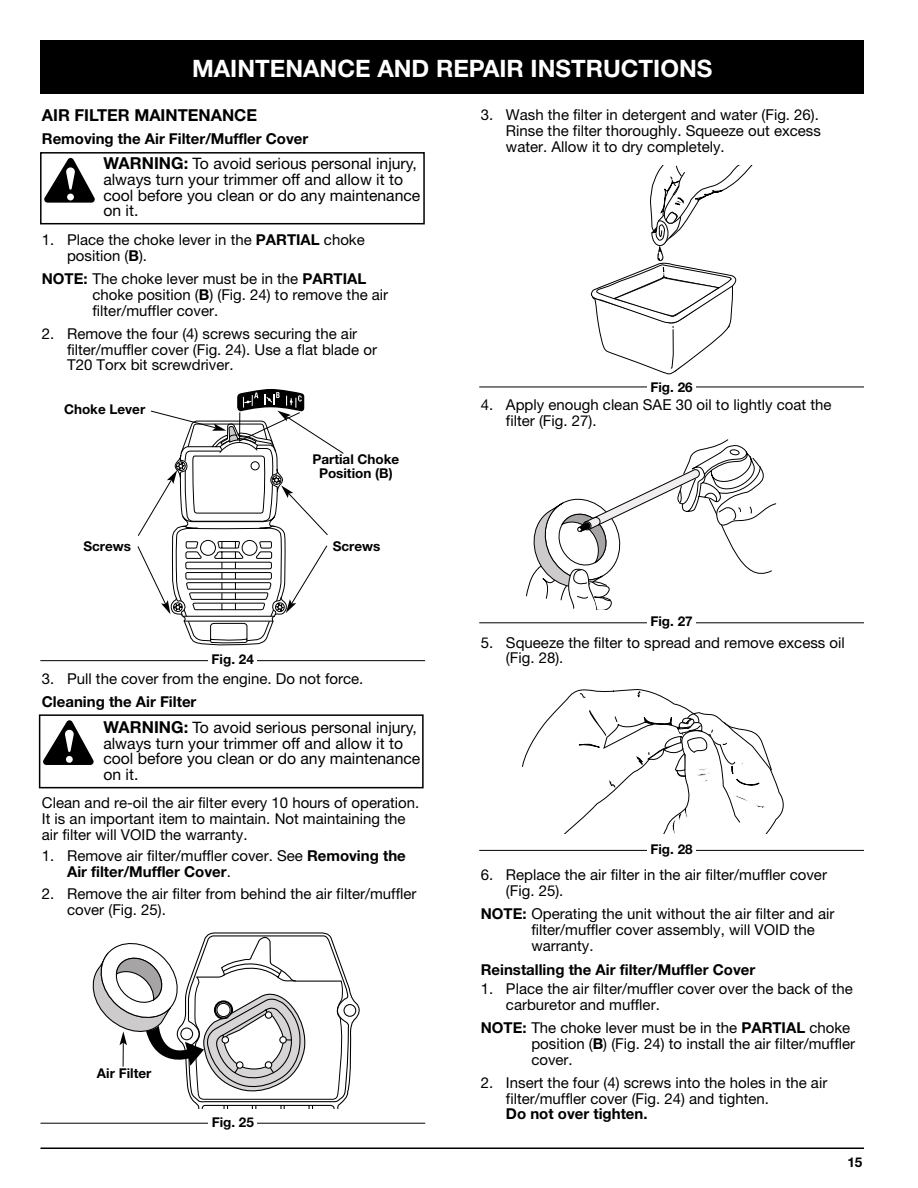
<style>
.page{position:relative;width:918px;height:1188px;background:#fff}
.page>*{position:absolute;margin:0;border:0;box-sizing:border-box;transform-origin:0 0}
.t1{font:700 24px "Helvetica Neue";color:#fff}
.t2{font:700 16.5px "Helvetica Neue";color:#000}
.t3{font:15.75px/15.8px "Helvetica Neue";color:#000}
.t4{font:15px/15.8px "Helvetica Neue";color:#000}
.t5{font:700 15px "Helvetica Neue";color:#000}
.t6{font:700 13.5px/14.2px "Helvetica Neue";color:#000;text-align:center}
.s1{font-weight:700;font-size:16.5px}
.s2{font-weight:700}
</style>
<div class="page">
<div style="left:40px;top:40px;width:824px;height:54px;background:#000"></div>
<hr style="left:40px;top:1148px;width:824px;height:1px;background:#000">
<hr style="left:40px;top:1123px;width:385px;height:1px;background:#000">
<div style="left:209px;top:1112px;width:48px;height:22px;background:#fff"></div>
<hr style="left:479px;top:387px;width:385px;height:1px;background:#000">
<div style="left:647px;top:376px;width:49px;height:22px;background:#fff"></div>
<hr style="left:479px;top:623px;width:385px;height:1px;background:#000">
<div style="left:647px;top:612px;width:49px;height:22px;background:#fff"></div>
<svg style="left:526px;top:440px;width:251px;height:169px"></svg>
<svg style="left:590px;top:165px;width:163px;height:210px"></svg>
<svg style="left:92px;top:932px;width:268px;height:176px"></svg>
<svg style="left:43px;top:720px;width:51px;height:45px"></svg>
<div style="left:39px;top:714px;width:385px;height:74px;border:2px solid #000"></div>
<hr style="left:40px;top:660px;width:385px;height:1px;background:#000">
<div style="left:209px;top:650px;width:48px;height:21px;background:#fff"></div>
<svg style="left:137px;top:388px;width:207px;height:258px"></svg>
<svg style="left:44px;top:158px;width:51px;height:45px"></svg>
<div style="left:40px;top:152px;width:385px;height:72px;border:2px solid #000"></div>
<svg style="left:522px;top:689px;width:262px;height:145px"></svg>
<hr style="left:479px;top:850px;width:385px;height:1px;background:#000">
<div style="left:647px;top:840px;width:49px;height:21px;background:#fff"></div>
<h1 class="t1" style="left:192px;top:60px;width:522px">MAINTENANCE AND REPAIR INSTRUCTIONS</h1>
<p class="t2" style="left:42px;top:110px;width:217px">AIR FILTER MAINTENANCE</p>
<p class="t5" style="left:42px;top:133px;width:268px">Removing the Air Filter/Muffler Cover</p>
<p class="t3" style="left:103px;top:157px;width:319px"><span class="s1">WARNING:</span> To avoid serious personal injury, always turn your trimmer off and allow it to cool before you clean or do any maintenance on it.</p>
<p class="t4" style="left:67px;top:233px;width:299px;text-indent:-25px">1. Place the choke lever in the <span class="s2">PARTIAL</span> choke position (<span class="s2">B</span>).</p>
<p class="t4" style="left:92px;top:272px;width:297px;text-indent:-51px"><span class="s2">NOTE:</span> The choke lever must be in the <span class="s2">PARTIAL </span>choke position (<span class="s2">B</span>) (Fig. 24) to remove the air filter/muffler cover.</p>
<p class="t4" style="left:67px;top:327px;width:311px;text-indent:-25px">2. Remove the four (4) screws securing the air filter/muffler cover (Fig. 24). Use a flat blade or<br>T20 Torx bit screwdriver.</p>
<p class="t6" style="left:64px;top:404px;width:83px">Choke Lever</p>
<p class="t6" style="left:312px;top:453px;width:88px">Partial Choke<br>Position (B)</p>
<p class="t6" style="left:83px;top:541px;width:49px">Screws</p>
<p class="t6" style="left:333px;top:540px;width:49px">Screws</p>
<p class="t6" style="left:212px;top:653px;width:44px">Fig. 24</p>
<p class="t4" style="left:42px;top:672px;width:323px">3. Pull the cover from the engine. Do not force.</p>
<p class="t5" style="left:42px;top:697px;width:156px">Cleaning the Air Filter</p>
<p class="t3" style="left:103px;top:721px;width:319px"><span class="s1">WARNING:</span> To avoid serious personal injury, always turn your trimmer off and allow it to cool before you clean or do any maintenance on it.</p>
<p class="t4" style="left:42px;top:797px;width:379px">Clean and re-oil the air filter every 10 hours of operation.<br>It is an important item to maintain. Not maintaining the air filter will VOID the warranty.</p>
<p class="t4" style="left:67px;top:849px;width:340px;text-indent:-25px">1. Remove air filter/muffler cover. See <span class="s2">Removing the<br>Air filter/Muffler Cover</span>.</p>
<p class="t4" style="left:67px;top:887px;width:351px;text-indent:-25px">2. Remove the air filter from behind the air filter/muffler cover (Fig. 25).</p>
<p class="t6" style="left:97px;top:1068px;width:56px">Air Filter</p>
<p class="t6" style="left:212px;top:1116px;width:44px">Fig. 25</p>
<p class="t4" style="left:506px;top:108px;width:316px;text-indent:-25px">3. Wash the filter in detergent and water (Fig. 26).<br>Rinse the filter thoroughly. Squeeze out excess water. Allow it to dry completely.</p>
<p class="t6" style="left:651px;top:381px;width:44px">Fig. 26</p>
<p class="t4" style="left:506px;top:399px;width:327px;text-indent:-25px">4. Apply enough clean SAE 30 oil to lightly coat the filter (Fig. 27).</p>
<p class="t6" style="left:651px;top:615px;width:44px">Fig. 27</p>
<p class="t4" style="left:506px;top:636px;width:340px;text-indent:-25px">5. Squeeze the filter to spread and remove excess oil (Fig. 28).</p>
<p class="t6" style="left:651px;top:843px;width:44px">Fig. 28</p>
<p class="t4" style="left:506px;top:868px;width:323px;text-indent:-25px">6. Replace the air filter in the air filter/muffler cover (Fig. 25).</p>
<p class="t4" style="left:531px;top:907px;width:305px;text-indent:-51px"><span class="s2">NOTE:</span> Operating the unit without the air filter and air filter/muffler cover assembly, will VOID the warranty.</p>
<p class="t5" style="left:481px;top:964px;width:276px">Reinstalling the Air filter/Muffler Cover</p>
<p class="t4" style="left:506px;top:982px;width:348px;text-indent:-25px">1. Place the air filter/muffler cover over the back of the carburetor and muffler.</p>
<p class="t4" style="left:531px;top:1021px;width:325px;text-indent:-51px"><span class="s2">NOTE:</span> The choke lever must be in the <span class="s2">PARTIAL</span> choke position (<span class="s2">B</span>) (Fig. 24) to install the air filter/muffler cover.</p>
<p class="t4" style="left:506px;top:1076px;width:323px;text-indent:-25px">2. Insert the four (4) screws into the holes in the air filter/muffler cover (Fig. 24) and tighten.</p>
<p class="t5" style="left:506px;top:1109px;width:143px">Do not over tighten.</p>
<p class="t6" style="left:847px;top:1156px;width:17px">15</p>
</div>
